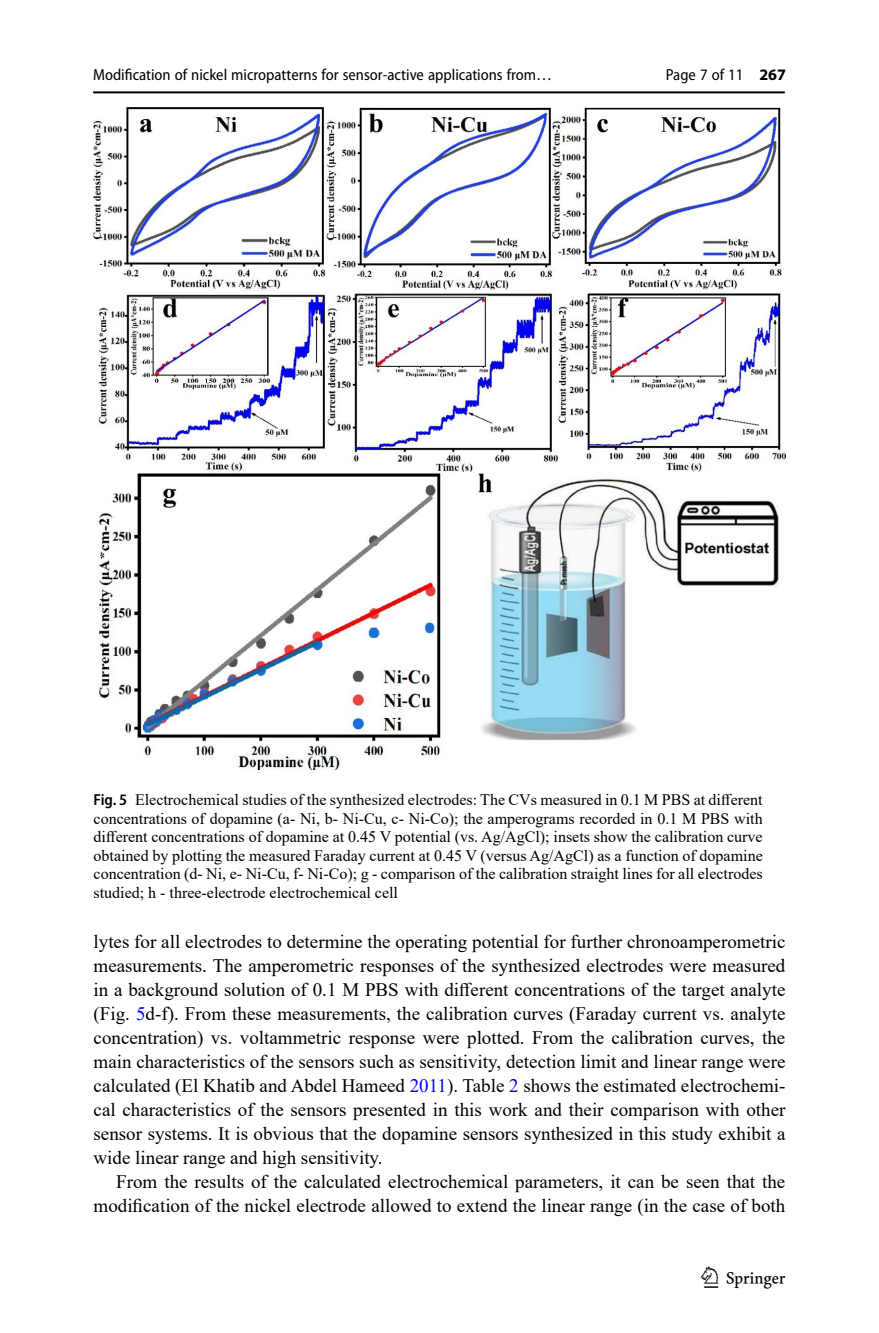
<style>
.page{position:relative;width:879px;height:1333px;background:#fff}
.page>*{position:absolute;margin:0;border:0;box-sizing:border-box;transform-origin:0 0}
.t1{font:30px "Springnew";color:#000}
.Body_Text_Indent{font:19px/24px "Times New Roman";color:#000;text-align:justify}
.Figure_Caption{font:16px/18.4px "Times New Roman";color:#000;text-align:justify}
.t2{font:semi-condensed 16px "Myriad Pro";color:#000}
.s1{font-weight:700;font-stretch:normal}
.s2{font-family:"Myriad Pro";font-weight:600;font-stretch:semi-condensed}
.s3{color:#00f}
</style>
<div class="page">
<hr style="left:93px;top:91px;width:692px;height:2px;background:#000">
<img style="left:94px;top:108px;width:691px;height:661px">
<p class="t2" style="left:93px;top:66px;width:460px">Modification of nickel micropatterns for sensor-active applications from…</p>
<p class="t2" style="left:666px;top:66px;width:122px">Page 7 of 11 <span class="s1">267</span></p>
<p class="Figure_Caption" style="left:94px;top:790px;width:670px"><span class="s2">Fig. 5</span> Electrochemical studies of the synthesized electrodes: The CVs measured in 0.1 M PBS at different concentrations of dopamine (a- Ni, b- Ni-Cu, c- Ni-Co); the amperograms recorded in 0.1 M PBS with different concentrations of dopamine at 0.45 V potential (vs. Ag/AgCl); insets show the calibration curve obtained by plotting the measured Faraday current at 0.45 V (versus Ag/AgCl) as a function of dopamine concentration (d- Ni, e- Ni-Cu, f- Ni-Co); g - comparison of the calibration straight lines for all electrodes studied; h - three-electrode electrochemical cell</p>
<p class="Body_Text_Indent" style="left:94px;top:929px;width:693px">lytes for all electrodes to determine the operating potential for further chronoamperometric measurements. The amperometric responses of the synthesized electrodes were measured in a background solution of 0.1 M PBS with different concentrations of the target analyte (Fig. <span class="s3">5</span>d-f). From these measurements, the calibration curves (Faraday current vs. analyte concentration) vs. voltammetric response were plotted. From the calibration curves, the main characteristics of the sensors such as sensitivity, detection limit and linear range were calculated (El Khatib and Abdel Hameed <span class="s3">2011</span>). Table <span class="s3">2</span> shows the estimated electrochemi&shy;cal characteristics of the sensors presented in this work and their comparison with other sensor systems. It is obvious that the dopamine sensors synthesized in this study exhibit a wide linear range and high sensitivity.</p>
<p class="Body_Text_Indent" style="left:94px;top:1169px;width:693px;text-align:right">From the results of the calculated electrochemical parameters, it can be seen that the modification of the nickel electrode allowed to extend the linear range (in the case of both</p>
<h1 class="t1" style="left:704px;top:1260px;width:83px">1 3</h1>
</div>
